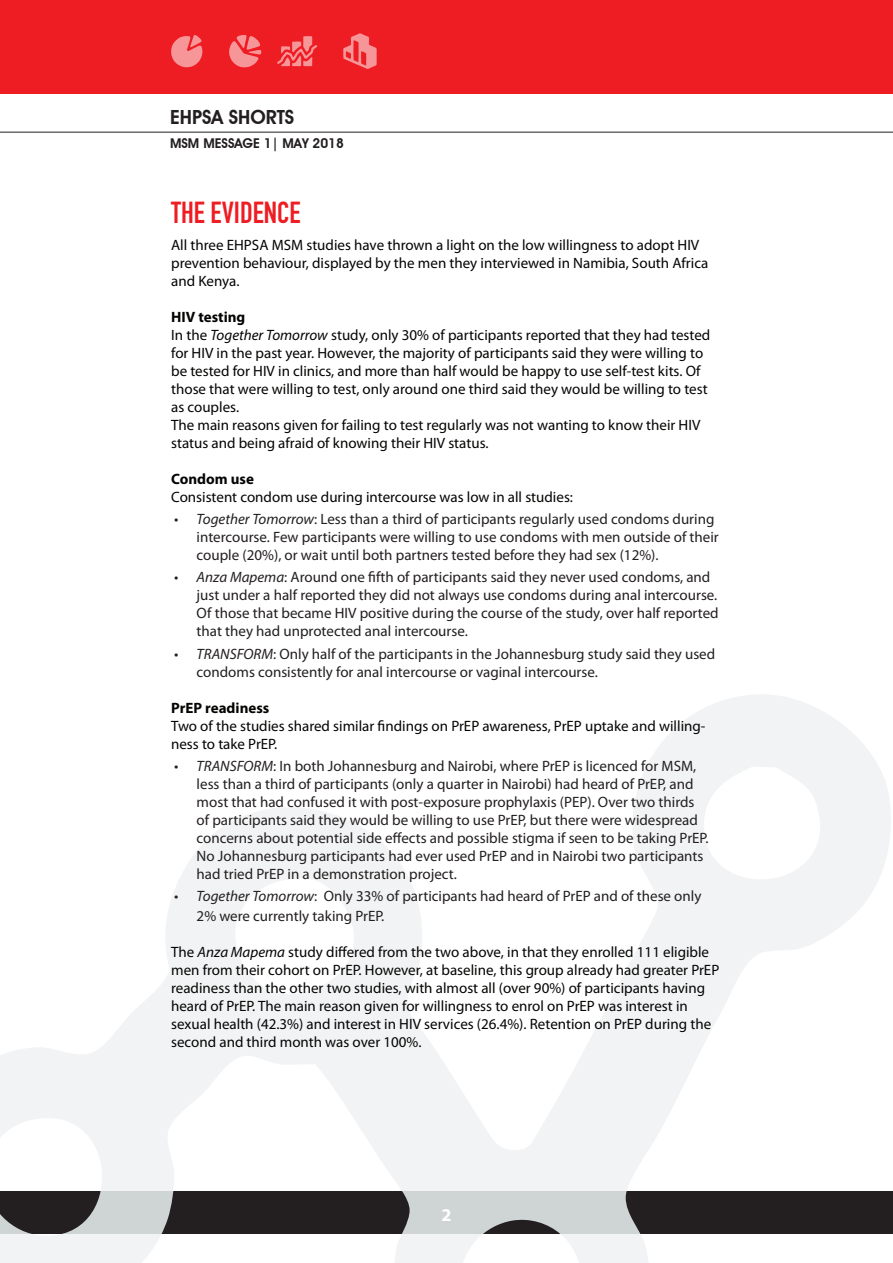
<style>
.page{position:relative;width:893px;height:1263px;background:#fff}
.page>*{position:absolute;margin:0;border:0;box-sizing:border-box;transform-origin:0 0}
.t1{font:30px "DIN Engschrift";color:#ee1d23}
.t2{font:600 19.5px "Avant Garde IT Cby BT";color:#231f20}
.t3{font:700 18px "Myriad Pro";color:#fff}
.t4{font:15px/18px "Myriad Pro";color:#231f20}
.t5{font:15px/18px "Myriad Pro";color:#040503}
.t6{font:700 15px "Myriad Pro";color:#040503}
.t7{font:600 13.5px "Avant Garde IT Cby BT";color:#231f20}
.s1{font-weight:700}
.s2{font-style:italic}
</style>
<div class="page">
<svg style="left:0;top:694px;width:893px;height:569px"></svg>
<div style="left:0;top:0;width:893px;height:94px;background:#ee1d23"></div>
<hr style="left:0;top:132px;width:893px;height:1px;background:#231f20">
<svg style="left:171px;top:35px;width:32px;height:32px"></svg>
<svg style="left:229px;top:35px;width:33px;height:33px"></svg>
<svg style="left:343px;top:33px;width:34px;height:36px"></svg>
<svg style="left:277px;top:36px;width:40px;height:30px"></svg>
<h2 class="t2" style="left:170px;top:106px;width:126px">EHPSA SHORTS</h2>
<p class="t7" style="left:170px;top:135px;width:175px">MSM MESSAGE 1| MAY 2018</p>
<h1 class="t1" style="left:171px;top:195px;width:131px">THE EVIDENCE</h1>
<p class="t5" style="left:171px;top:236px;width:539px">All three EHPSA MSM studies have thrown a light on the low willingness to adopt HIV prevention behaviour, displayed by the men they interviewed in Namibia, South Africa and Kenya.</p>
<p class="t5" style="left:171px;top:308px;width:541px"><span class="s1">HIV testing<br></span>In the <span class="s2">Together Tomorrow</span> study, only 30% of participants reported that they had tested for HIV in the past year. However, the majority of participants said they were willing to be tested for HIV in clinics, and more than half would be happy to use self-test kits. Of those that were willing to test, only around one third said they would be willing to test as couples.<br>The main reasons given for failing to test regularly was not wanting to know their HIV status and being afraid of knowing their HIV status.</p>
<p class="t6" style="left:171px;top:469px;width:84px">Condom use</p>
<p class="t5" style="left:171px;top:488px;width:403px">Consistent condom use during intercourse was low in all studies:</p>
<p class="t4" style="left:197px;top:510px;width:524px;text-indent:-22px"><span class="s2">• Together Tomorrow</span>: Less than a third of participants regularly used condoms during intercourse. Few participants were willing to use condoms with men outside of their couple (20%), or wait until both partners tested before they had sex (12%).</p>
<p class="t4" style="left:197px;top:568px;width:523px;text-indent:-22px"><span class="s2">• Anza Mapema</span>: Around one fifth of participants said they never used condoms, and just under a half reported they did not always use condoms during anal intercourse.<br>Of those that became HIV positive during the course of the study, over half reported that they had unprotected anal intercourse.</p>
<p class="t4" style="left:197px;top:644px;width:520px;text-indent:-22px"><span class="s2">• TRANSFORM</span>: Only half of the participants in the Johannesburg study said they used condoms consistently for anal intercourse or vaginal intercourse.</p>
<p class="t6" style="left:171px;top:698px;width:100px">PrEP readiness</p>
<p class="t5" style="left:171px;top:716px;width:536px">Two of the studies shared similar findings on PrEP awareness, PrEP uptake and willing&shy;ness to take PrEP.</p>
<p class="t4" style="left:197px;top:757px;width:513px;text-indent:-22px"><span class="s2">• TRANSFORM</span>: In both Johannesburg and Nairobi, where PrEP is licenced for MSM, less than a third of participants (only a quarter in Nairobi) had heard of PrEP, and most that had confused it with post-exposure prophylaxis (PEP). Over two thirds of participants said they would be willing to use PrEP, but there were widespread concerns about potential side effects and possible stigma if seen to be taking PrEP.<br>No Johannesburg participants had ever used PrEP and in Nairobi two participants had tried PrEP in a demonstration project.</p>
<p class="t4" style="left:197px;top:886px;width:506px;line-height:19.8px;text-indent:-22px"><span class="s2">• Together Tomorrow</span>: Only 33% of participants had heard of PrEP and of these only<br>2% were currently taking PrEP.</p>
<p class="t5" style="left:171px;top:943px;width:550px">The <span class="s2">Anza Mapema</span> study differed from the two above, in that they enrolled 111 eligible men from their cohort on PrEP. However, at baseline, this group already had greater PrEP readiness than the other two studies, with almost all (over 90%) of participants having heard of PrEP. The main reason given for willingness to enrol on PrEP was interest in sexual health (42.3%) and interest in HIV services (26.4%). Retention on PrEP during the second and third month was over 100%.</p>
<p class="t3" style="left:441px;top:1203px;width:11px">2</p>
</div>
